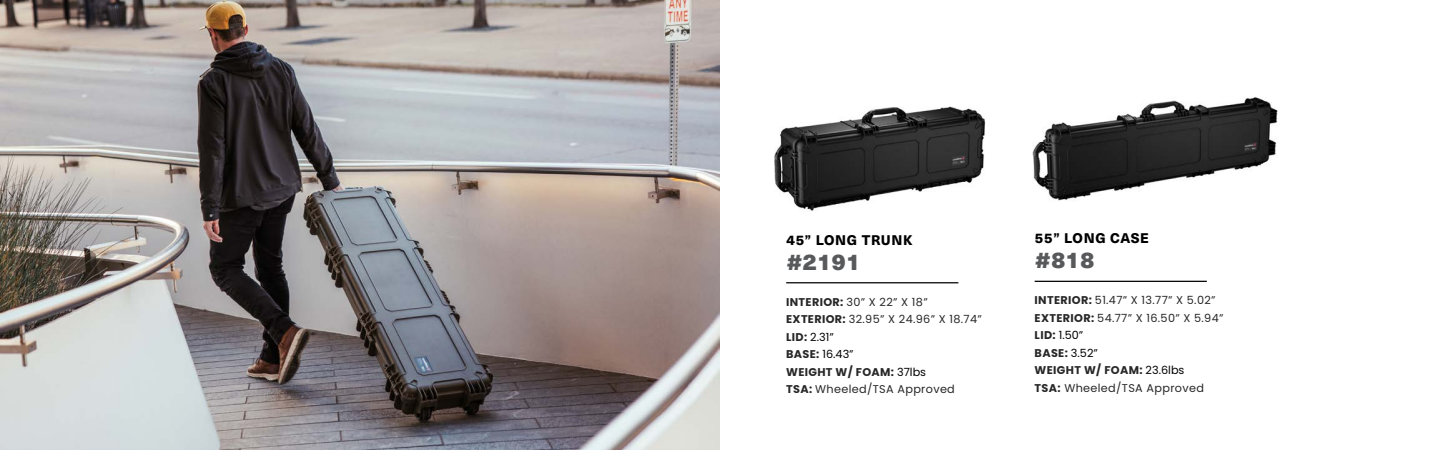
<style>
.page{position:relative;width:1440px;height:450px;background:#fff}
.page>*{position:absolute;margin:0;border:0;box-sizing:border-box;transform-origin:0 0}
.t1{font:900 22.5px "Neue Haas Unica W1 G";color:#58595b}
.t2{font:800 13.75px "Neue Haas Unica W1 G";letter-spacing:.05em;color:#000}
.t3{font:11.25px/17.5px "Poppins";letter-spacing:.03em;color:#282727}
.s1{font-weight:700}
.s2{color:#000}
</style>
<div class="page">
<img style="left:1032px;top:97px;width:246px;height:104px">
<hr style="left:1035px;top:281px;width:172px;height:1px;background:#000">
<img style="left:0;top:0;width:720px;height:450px">
<img style="left:774px;top:106px;width:212px;height:105px">
<hr style="left:786px;top:282px;width:172px;height:1px;background:#000">
<p class="t2" style="left:786px;top:229px;width:128px">45” LONG TRUNK</p>
<h1 class="t1" style="left:786px;top:244px;width:76px">#2191</h1>
<p class="t3" style="left:786px;top:293px;width:197px"><span class="s1">INTERIOR:</span> 30” X 22” X 18”<br><span class="s1">EXTERIOR:</span> 32.95” X 24.96” X 18.74”<br><span class="s1">LID:</span> <span class="s2">2.31”<br></span><span class="s1">BASE:</span> <span class="s2">16.43”<br></span><span class="s1">WEIGHT W/ FOAM:</span> <span class="s2">37lbs<br></span><span class="s1">TSA:</span> Wheeled/TSA Approved</p>
<p class="t2" style="left:1035px;top:228px;width:116px">55” LONG CASE</p>
<h1 class="t1" style="left:1035px;top:242px;width:61px">#818</h1>
<p class="t3" style="left:1035px;top:292px;width:190px"><span class="s1">INTERIOR:</span> 51.47” X 13.77” X 5.02”<br><span class="s1">EXTERIOR:</span> 54.77” X 16.50” X 5.94”<br><span class="s1">LID:</span> <span class="s2">1.50”<br></span><span class="s1">BASE:</span> <span class="s2">3.52”<br></span><span class="s1">WEIGHT W/ FOAM:</span> <span class="s2">23.6lbs<br></span><span class="s1">TSA:</span> Wheeled/TSA Approved</p>
</div>
